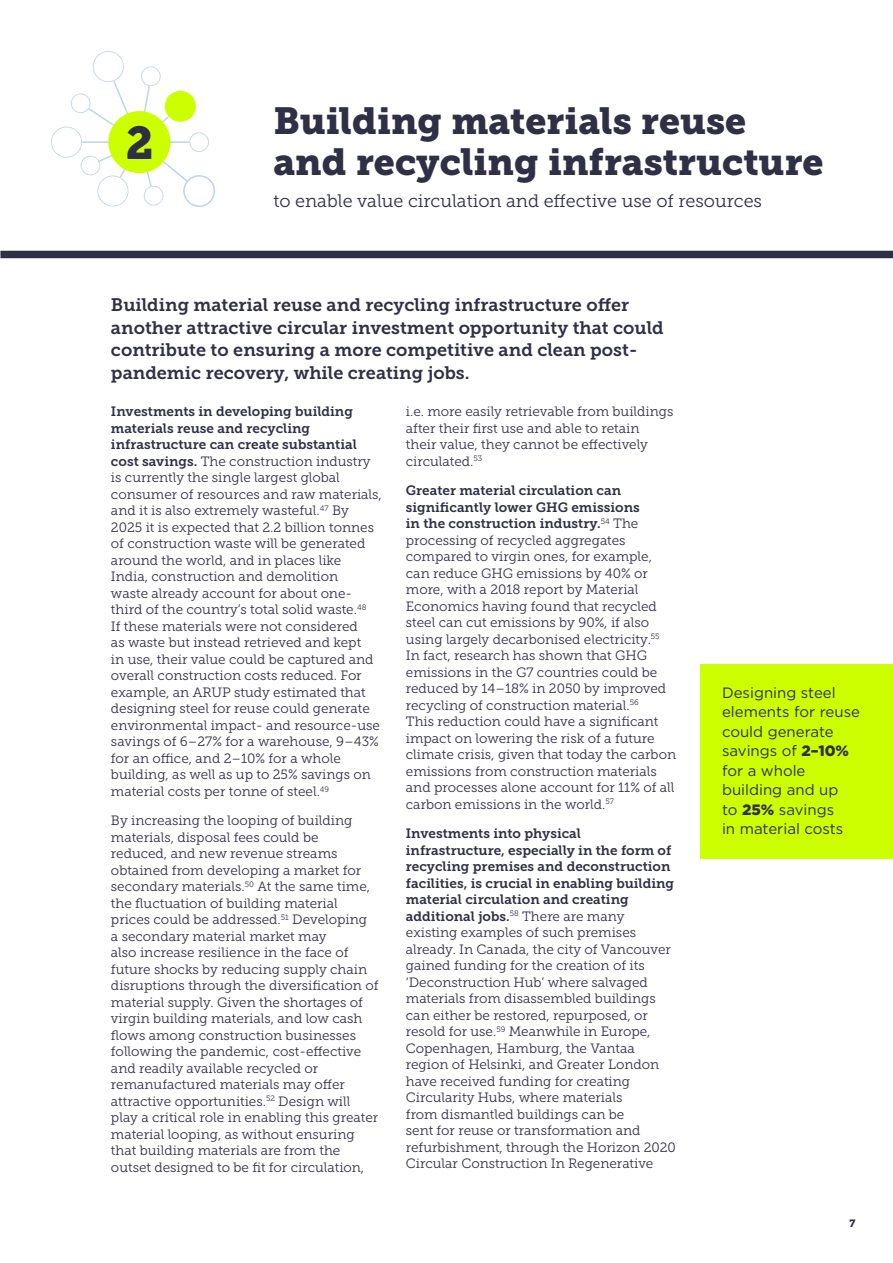
<style>
.page{position:relative;width:893px;height:1263px;background:#fff}
.page>*{position:absolute;margin:0;border:0;box-sizing:border-box;transform-origin:0 0}
.t1{font:45.6px "Museo Slab 900";color:#2e2e45}
.t2{font:37.5px/40.5px "Museo Slab 900";color:#2f2f46}
.t3{font:18px/22.5px "Museo Slab 700";color:#2f2f46}
.t4{font:18px "Museo Slab 300";color:#2f2f46}
.t5{font:15px/19.5px "Gotham";color:#2f2f46}
.t6{font:13.5px/16.5px "Museo Slab 300";color:#2f2f46}
.t7{font:13.5px/16.5px "Museo Slab 700";color:#2f2f46}
.t8{font:10.5px "Museo Slab 900";color:#2f2f46}
.s1{font-family:"Museo Slab 700"}
.s2{font-family:"Museo Slab 300"}
.s3{font-weight:900}
</style>
<div class="page">
<div style="left:183px;top:175px;width:32px;height:32px;border:2px solid #bfd6e0;border-radius:50%"></div>
<svg style="left:51px;top:51px;width:158px;height:156px"></svg>
<div style="left:0;top:251px;width:893px;height:7px;background:#2f2f46"></div>
<div style="left:701px;top:664px;width:192px;height:194px;background:#cf0"></div>
<h1 class="t1" style="left:126px;top:117px;width:29px">2</h1>
<h2 class="t2" style="left:273px;top:101px;width:552px">Building materials reuse and recycling infrastructure</h2>
<h3 class="t4" style="left:273px;top:191px;width:490px">to enable value circulation and effective use of resources</h3>
<h3 class="t3" style="left:111px;top:294px;width:554px">Building material reuse and recycling infrastructure offer another attractive circular investment opportunity that could contribute to ensuring a more competitive and clean post&shy;pandemic recovery, while creating jobs.</h3>
<p class="t7" style="left:111px;top:404px;width:247px">Investments in developing building materials reuse and recycling infrastructure can create substantial</p>
<p class="t6" style="left:111px;top:453px;width:272px"><span class="s1">cost savings.</span> The construction industry is currently the single largest global consumer of resources and raw materials, and it is also extremely wasteful.<sup>47</sup> By 2025 it is expected that 2.2 billion tonnes of construction waste will be generated around the world, and in places like India, construction and demolition<br>waste already account for about one&shy;third of the country’s total solid waste.<sup>48<br></sup>If these materials were not considered<br>as waste but instead retrieved and kept<br>in use, their value could be captured and overall construction costs reduced. For example, an ARUP study estimated that designing steel for reuse could generate environmental impact- and resource-use savings of 6–27% for a warehouse, 9–43% for an office, and 2–10% for a whole building, as well as up to 25% savings on material costs per tonne of steel.<sup>49</sup></p>
<p class="t6" style="left:111px;top:812px;width:269px">By increasing the looping of building materials, disposal fees could be<br>reduced, and new revenue streams obtained from developing a market for secondary materials.<sup>50</sup> At the same time, the fluctuation of building material prices could be addressed.<sup>51</sup> Developing<br>a secondary material market may<br>also increase resilience in the face of future shocks by reducing supply chain disruptions through the diversification of material supply. Given the shortages of virgin building materials, and low cash flows among construction businesses following the pandemic, cost-effective and readily available recycled or remanufactured materials may offer attractive opportunities.<sup>52</sup> Design will play a critical role in enabling this greater material looping, as without ensuring that building materials are from the outset designed to be fit for circulation,</p>
<p class="t6" style="left:406px;top:404px;width:269px">i.e. more easily retrievable from buildings after their first use and able to retain<br>their value, they cannot be effectively circulated.<sup>53</sup></p>
<p class="t7" style="left:406px;top:482px;width:235px">Greater material circulation can significantly lower GHG emissions in the construction industry.<sup>54</sup> <span class="s2">The</span></p>
<p class="t6" style="left:406px;top:532px;width:272px">processing of recycled aggregates compared to virgin ones, for example, can reduce GHG emissions by 40% or more, with a 2018 report by Material Economics having found that recycled steel can cut emissions by 90%, if also using largely decarbonised electricity.<sup>55<br></sup>In fact, research has shown that GHG emissions in the G7 countries could be reduced by 14–18% in 2050 by improved recycling of construction material.<sup>56<br></sup>This reduction could have a significant impact on lowering the risk of a future climate crisis, given that today the carbon emissions from construction materials and processes alone account for 11% of all carbon emissions in the world.<sup>57</sup></p>
<p class="t7" style="left:406px;top:825px;width:270px">Investments into physical infrastructure, especially in the form of recycling premises and deconstruction facilities, is crucial in enabling building material circulation and creating additional jobs.<sup>58</sup> <span class="s2">There are many</span></p>
<p class="t6" style="left:406px;top:924px;width:272px">existing examples of such premises already. In Canada, the city of Vancouver gained funding for the creation of its ‘Deconstruction Hub’ where salvaged materials from disassembled buildings can either be restored, repurposed, or resold for use.<sup>59</sup> Meanwhile in Europe, Copenhagen, Hamburg, the Vantaa region of Helsinki, and Greater London have received funding for creating Circularity Hubs, where materials<br>from dismantled buildings can be<br>sent for reuse or transformation and refurbishment, through the Horizon 2020<br>Circular Construction In Regenerative</p>
<p class="t5" style="left:722px;top:682px;width:139px">Designing steel elements for reuse could generate savings of <span class="s3">2–10% </span>for a whole building and up<br>to <span class="s3">25%</span> savings<br>in material costs</p>
<p class="t8" style="left:850px;top:1217px;width:7px">7</p>
</div>
